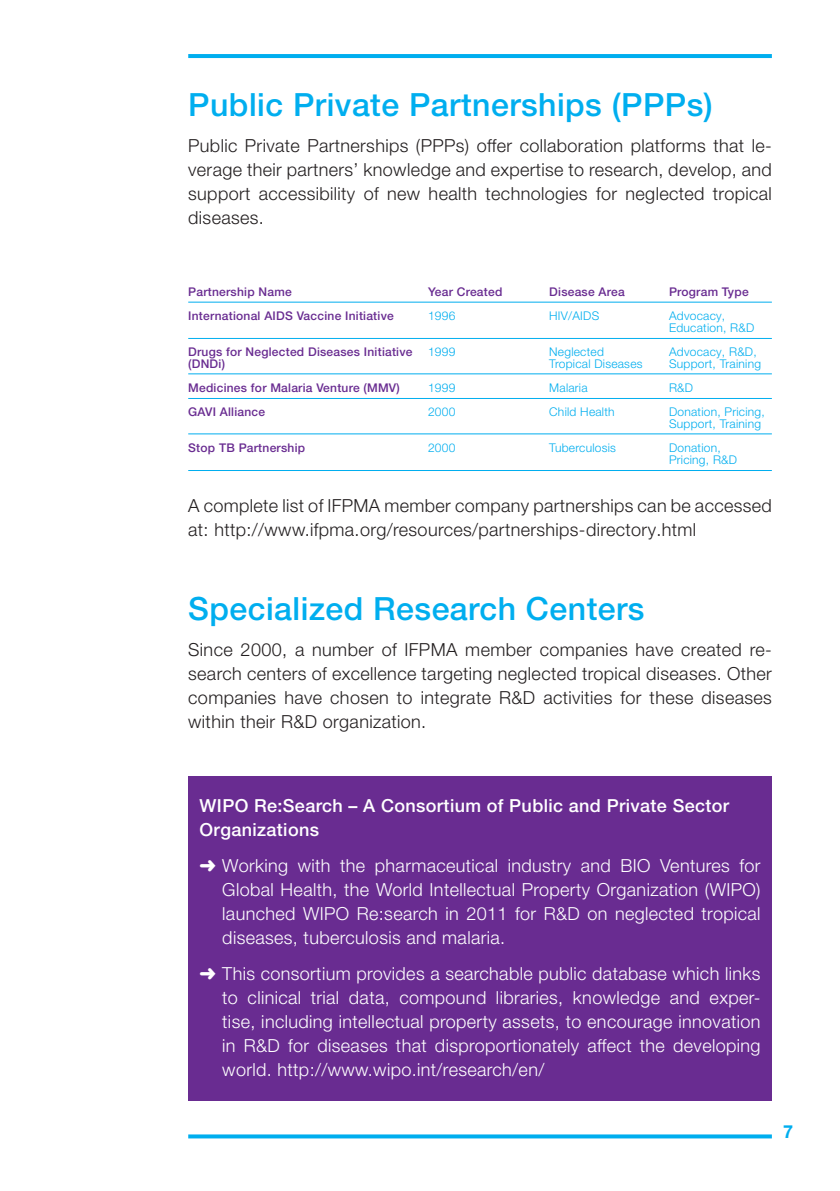
<style>
.page{position:relative;width:840px;height:1191px;background:#fff}
.page>*{position:absolute;margin:0;border:0;box-sizing:border-box;transform-origin:0 0}
.t1{font:500 32px "Helvetica Neue LT Pro";letter-spacing:.015em;color:#00aeef}
.t2{font:300 18px/24px "Helvetica Neue LT Pro";letter-spacing:.02em;color:#231f20;text-align:justify}
.t3{font:300 18px/24px "Helvetica Neue LT Pro";letter-spacing:.02em;color:#fff;text-align:justify}
.t4{font:500 18px/24px "Helvetica Neue LT Pro";letter-spacing:.02em;color:#fff}
.t5{font:700 18px "Helvetica Neue";color:#00aeef}
.t6{font:300 12px/12px "Helvetica Neue LT Pro";letter-spacing:.02em;color:#00aeef}
.t7{font:500 12px/12px "Helvetica Neue LT Pro";letter-spacing:.02em;color:#692c91}
</style>
<div class="page">
<div style="left:188px;top:776px;width:583px;height:324px;background:#692c91"></div>
<hr style="left:188px;top:302px;width:583px;height:1px;background:#00aeef">
<hr style="left:188px;top:338px;width:583px;height:1px;background:#00aeef">
<hr style="left:188px;top:398px;width:583px;height:1px;background:#00aeef">
<hr style="left:188px;top:433px;width:583px;height:1px;background:#00aeef">
<hr style="left:188px;top:373px;width:583px;height:1px;background:#00aeef">
<hr style="left:188px;top:470px;width:583px;height:1px;background:#00aeef">
<hr style="left:188px;top:54px;width:583px;height:4px;background:#00aeef">
<svg style="left:188px;top:1134px;width:583px;height:4px;background:#1db7f0"></svg>
<h1 class="t1" style="left:188px;top:86px;width:525px">Public Private Partnerships (PPPs)</h1>
<p class="t2" style="left:188px;top:133px;width:585px">Public Private Partnerships (PPPs) offer collaboration platforms that le&shy;verage their partners’ knowledge and expertise to research, develop, and support accessibility of new health technologies for neglected tropical diseases.</p>
<p class="t7" style="left:188px;top:286px;width:105px">Partnership Name</p>
<p class="t7" style="left:428px;top:286px;width:76px">Year Created</p>
<p class="t7" style="left:549px;top:286px;width:77px">Disease Area</p>
<p class="t7" style="left:668px;top:286px;width:81px">Program Type</p>
<p class="t7" style="left:188px;top:310px;width:207px">International AIDS Vaccine Initiative</p>
<p class="t6" style="left:428px;top:310px;width:29px">1996</p>
<p class="t6" style="left:549px;top:310px;width:51px">HIV/AIDS</p>
<p class="t6" style="left:668px;top:310px;width:87px">Advocacy,<br>Education, R&amp;D</p>
<p class="t7" style="left:188px;top:346px;width:226px">Drugs for Neglected Diseases Initiative (DNDi)</p>
<p class="t6" style="left:428px;top:346px;width:29px">1999</p>
<p class="t6" style="left:549px;top:346px;width:95px">Neglected<br>Tropical Diseases</p>
<p class="t6" style="left:668px;top:346px;width:93px">Advocacy, R&amp;D,<br>Support, Training</p>
<p class="t7" style="left:188px;top:382px;width:213px">Medicines for Malaria Venture (MMV)</p>
<p class="t6" style="left:428px;top:382px;width:29px">1999</p>
<p class="t6" style="left:549px;top:382px;width:40px">Malaria</p>
<p class="t6" style="left:668px;top:382px;width:26px">R&amp;D</p>
<p class="t7" style="left:188px;top:406px;width:78px">GAVI Alliance</p>
<p class="t6" style="left:428px;top:406px;width:29px">2000</p>
<p class="t6" style="left:549px;top:406px;width:67px">Child Health</p>
<p class="t6" style="left:668px;top:406px;width:97px">Donation, Pricing,<br>Support, Training</p>
<p class="t7" style="left:188px;top:442px;width:118px">Stop TB Partnership</p>
<p class="t6" style="left:428px;top:442px;width:29px">2000</p>
<p class="t6" style="left:549px;top:442px;width:68px">Tuberculosis</p>
<p class="t6" style="left:668px;top:442px;width:69px">Donation,<br>Pricing, R&amp;D</p>
<p class="t2" style="left:188px;top:493px;width:585px">A complete list of IFPMA member company partnerships can be accessed at: http://www.ifpma.org/resources/partnerships-directory.html</p>
<h1 class="t1" style="left:188px;top:590px;width:457px">Specialized Research Centers</h1>
<p class="t2" style="left:188px;top:637px;width:584px">Since 2000, a number of IFPMA member companies have created re&shy;search centers of excellence targeting neglected tropical diseases. Other companies have chosen to integrate R&amp;D activities for these diseases within their R&amp;D organization.</p>
<p class="t4" style="left:199px;top:793px;width:531px">WIPO Re:Search – A Consortium of Public and Private Sector<br>Organizations</p>
<p class="t3" style="left:222px;top:853px;width:539px;text-indent:-23px">➜ Working with the pharmaceutical industry and BIO Ventures for Global Health, the World Intellectual Property Organization (WIPO) launched WIPO Re:search in 2011 for R&amp;D on neglected tropical diseases, tuberculosis and malaria.</p>
<p class="t3" style="left:222px;top:961px;width:539px;text-indent:-23px">➜ This consortium provides a searchable public database which links to clinical trial data, compound libraries, knowledge and exper&shy;tise, including intellectual property assets, to encourage innovation in R&amp;D for diseases that disproportionately affect the developing world. http://www.wipo.int/research/en/</p>
<p class="t5" style="left:782px;top:1120px;width:12px">7</p>
</div>
